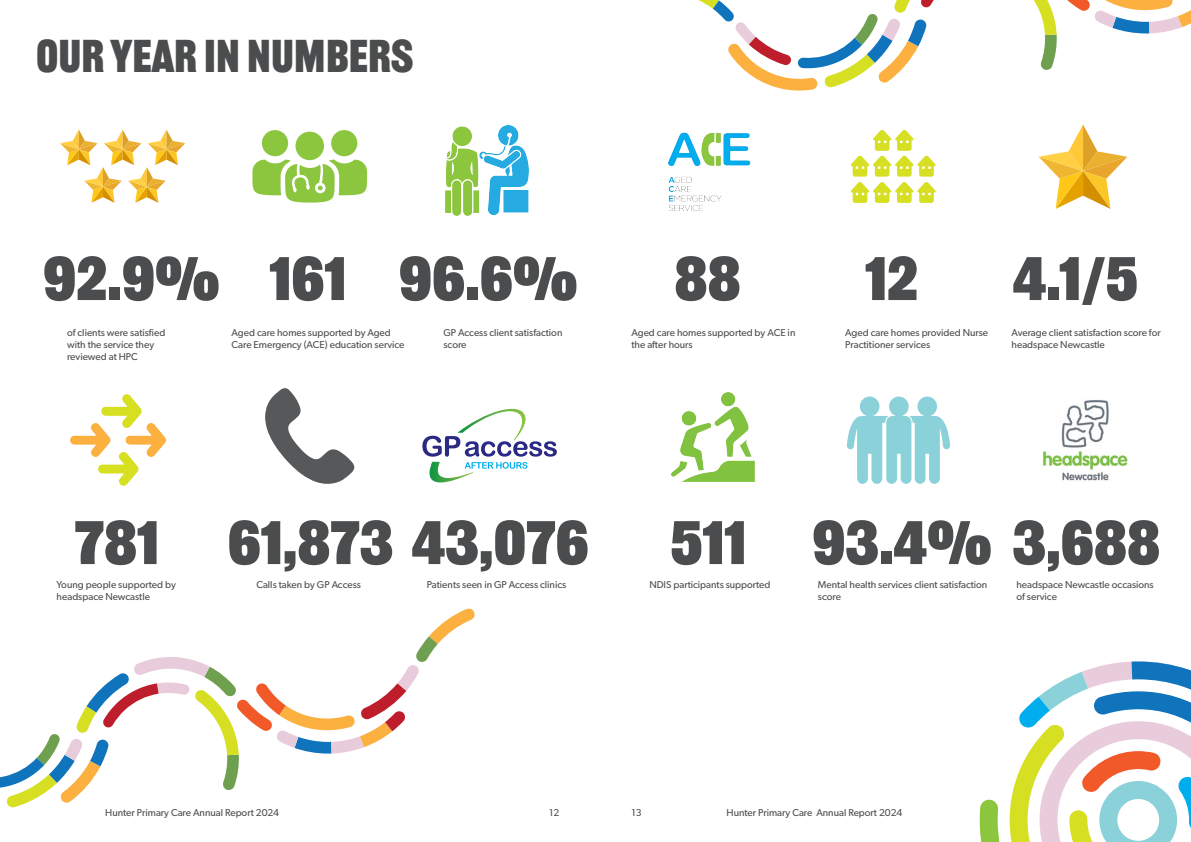
<style>
.page{position:relative;width:1191px;height:842px;background:#fff}
.page>*{position:absolute;margin:0;border:0;box-sizing:border-box;transform-origin:0 0}
.t1{font:700 60px "Railroad Gothic ATF";color:#4b4c4d}
.t2{font:500 45px "Railroad Gothic ATF";color:#4b4c4d}
.t3{font:10px/12px "Gibson";color:#4b4c4d}
</style>
<div class="page">
<svg style="left:1033px;top:0;width:158px;height:70px"></svg>
<svg style="left:698px;top:0;width:236px;height:91px"></svg>
<svg style="left:60px;top:130px;width:125px;height:73px"></svg>
<svg style="left:1038px;top:125px;width:89px;height:84px"></svg>
<svg style="left:850px;top:130px;width:86px;height:73px"></svg>
<div style="left:331px;top:130px;width:26px;height:26px;background:#8bc63e;border-radius:50%"></div>
<div style="left:262px;top:130px;width:26px;height:26px;background:#8bc63e;border-radius:50%"></div>
<div style="left:295px;top:132px;width:29px;height:28px;background:#8bc63e;border-radius:50%"></div>
<svg style="left:252px;top:160px;width:115px;height:43px"></svg>
<svg style="left:265px;top:388px;width:89px;height:96px"></svg>
<svg style="left:422px;top:409px;width:135px;height:73px"></svg>
<img style="left:70px;top:394px;width:96px;height:92px">
<img style="left:445px;top:125px;width:84px;height:90px">
<img style="left:668px;top:132px;width:83px;height:79px">
<img style="left:671px;top:392px;width:83px;height:90px">
<svg style="left:846px;top:396px;width:104px;height:88px"></svg>
<img style="left:1042px;top:400px;width:86px;height:81px">
<svg style="left:979px;top:661px;width:212px;height:181px"></svg>
<svg style="left:0;top:608px;width:475px;height:200px"></svg>
<p class="t2" style="left:36px;top:28px;width:379px">OUR YEAR IN NUMBERS</p>
<p class="t1" style="left:43px;top:241px;width:178px">92.9%</p>
<p class="t3" style="left:67px;top:326px;width:100px">of clients were satisfied with the service they reviewed at HPC</p>
<p class="t1" style="left:269px;top:241px;width:78px">161</p>
<p class="t1" style="left:399px;top:241px;width:180px">96.6%</p>
<p class="t3" style="left:231px;top:326px;width:174px">Aged care homes supported by Aged<br>Care Emergency (ACE) education service</p>
<p class="t3" style="left:443px;top:326px;width:120px">GP Access client satisfaction score</p>
<p class="t1" style="left:674px;top:241px;width:68px">88</p>
<p class="t1" style="left:865px;top:241px;width:54px">12</p>
<p class="t3" style="left:845px;top:326px;width:144px">Aged care homes provided Nurse<br>Practitioner services</p>
<p class="t3" style="left:631px;top:326px;width:165px">Aged care homes supported by ACE in the after hours</p>
<p class="t1" style="left:1012px;top:241px;width:127px">4.1/5</p>
<p class="t3" style="left:1011px;top:326px;width:151px">Average client satisfaction score for headspace Newcastle</p>
<p class="t1" style="left:75px;top:505px;width:86px">781</p>
<p class="t3" style="left:57px;top:578px;width:121px">Young people supported by headspace Newcastle</p>
<p class="t1" style="left:228px;top:505px;width:362px">61,873 43,076</p>
<p class="t3" style="left:256px;top:578px;width:106px">Calls taken by GP Access</p>
<p class="t3" style="left:427px;top:578px;width:141px">Patients seen in GP Access clinics</p>
<p class="t1" style="left:670px;top:505px;width:77px">511</p>
<p class="t3" style="left:649px;top:578px;width:123px">NDIS participants supported</p>
<p class="t1" style="left:812px;top:505px;width:349px">93.4% 3,688</p>
<p class="t3" style="left:818px;top:578px;width:171px">Mental health services client satisfaction score</p>
<p class="t3" style="left:1016px;top:578px;width:139px">headspace Newcastle occasions of service</p>
<p class="t3" style="left:105px;top:806px;width:175px">Hunter Primary Care Annual Report 2024</p>
<p class="t3" style="left:549px;top:806px;width:12px">12</p>
<p class="t3" style="left:631px;top:806px;width:12px">13</p>
<p class="t3" style="left:726px;top:806px;width:177px">Hunter Primary Care Annual Report 2024</p>
</div>
